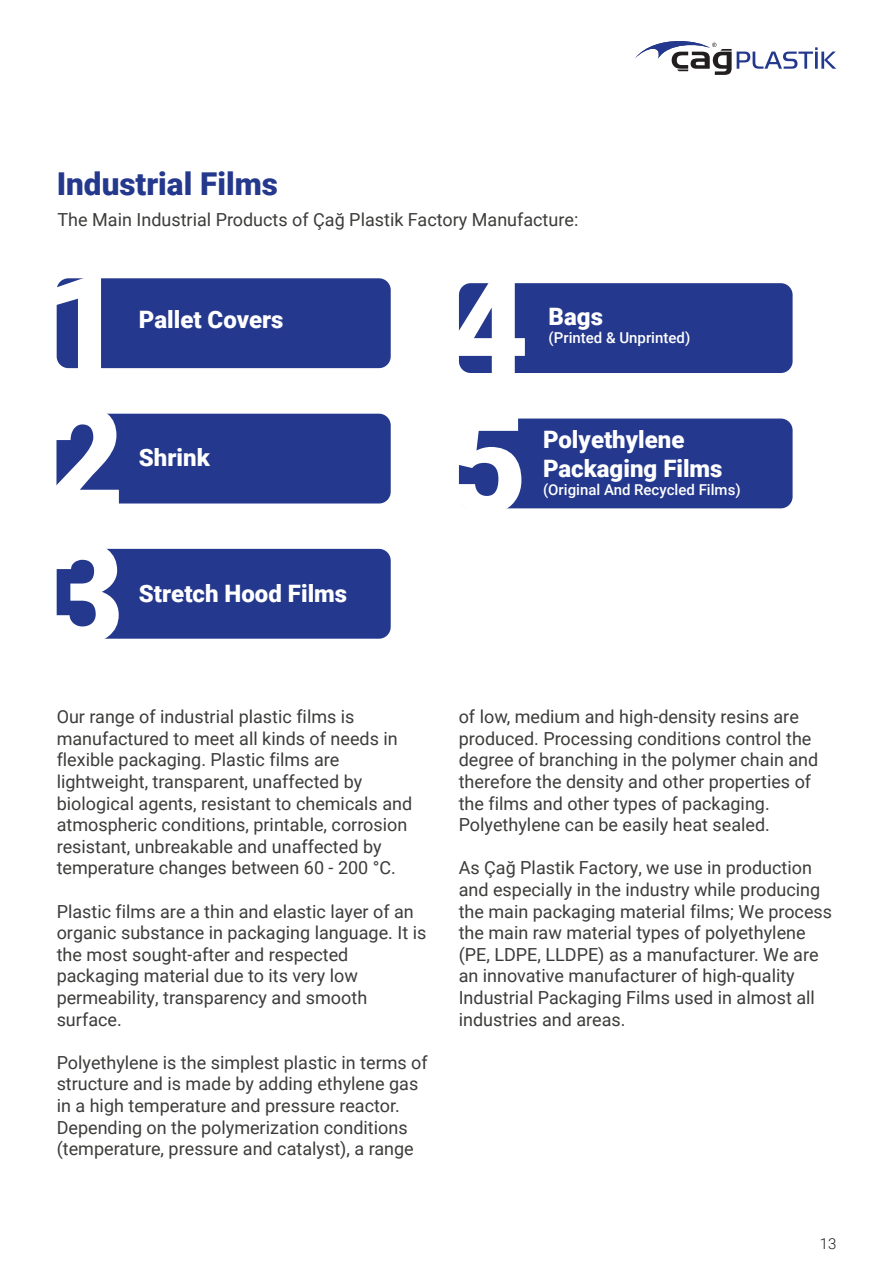
<style>
.page{position:relative;width:893px;height:1263px;background:#fff}
.page>*{position:absolute;margin:0;border:0;box-sizing:border-box;transform-origin:0 0}
.t1{font:900 139.8px "Roboto";color:#fff}
.t2{font:900 31.5px "Roboto";color:#24388d}
.t3{font:900 24px/28.8px "Roboto";color:#fff}
.t4{font:18px/21.6px "Roboto";color:#3c3c3b}
.t5{font:500 15px "Roboto";color:#fff}
.t6{font:300 15px "Roboto";color:#1d1d1b}
</style>
<div class="page">
<svg style="left:635px;top:41px;width:201px;height:34px"></svg>
<div style="left:57px;top:278px;width:334px;height:90px;background:#24388d;border-radius:12px"></div>
<div style="left:56px;top:414px;width:335px;height:89px;background:#24388d;border-radius:12px"></div>
<div style="left:57px;top:549px;width:334px;height:90px;background:#24388d;border-radius:12px"></div>
<div style="left:459px;top:283px;width:334px;height:90px;background:#24388d;border-radius:12px"></div>
<div style="left:459px;top:418px;width:334px;height:90px;background:#24388d;border-radius:12px"></div>
<h2 class="t2" style="left:57px;top:162px;width:223px">Industrial Films</h2>
<p class="t4" style="left:58px;top:208px;width:522px">The Main Industrial Products of Çağ Plastik Factory Manufacture:</p>
<h1 class="t1" style="left:44px;top:224px;width:82px">1</h1>
<h1 class="t1" style="left:43px;top:360px;width:82px">2</h1>
<h1 class="t1" style="left:43px;top:495px;width:82px">3</h1>
<h3 class="t3" style="left:139px;top:305px;width:146px">Pallet Covers</h3>
<h3 class="t3" style="left:139px;top:442px;width:72px">Shrink</h3>
<h3 class="t3" style="left:139px;top:578px;width:210px">Stretch Hood Films</h3>
<h1 class="t1" style="left:448px;top:229px;width:82px">4</h1>
<h1 class="t1" style="left:446px;top:365px;width:82px">5</h1>
<h3 class="t3" style="left:549px;top:301px;width:56px">Bags</h3>
<p class="t5" style="left:549px;top:327px;width:143px">(Printed &amp; Unprinted)</p>
<h3 class="t3" style="left:543px;top:424px;width:181px">Polyethylene<br>Packaging Films</h3>
<p class="t5" style="left:543px;top:479px;width:199px">(Original And Recycled Films)</p>
<p class="t4" style="left:57px;top:705px;width:357px">Our range of industrial plastic films is manufactured to meet all kinds of needs in flexible packaging. Plastic films are lightweight, transparent, unaffected by biological agents, resistant to chemicals and atmospheric conditions, printable, corrosion resistant, unbreakable and unaffected by temperature changes between 60 - 200 °C.</p>
<p class="t4" style="left:57px;top:900px;width:371px">Plastic films are a thin and elastic layer of an organic substance in packaging language. It is the most sought-after and respected packaging material due to its very low permeability, transparency and smooth surface.</p>
<p class="t4" style="left:57px;top:1051px;width:373px">Polyethylene is the simplest plastic in terms of structure and is made by adding ethylene gas in a high temperature and pressure reactor.<br>Depending on the polymerization conditions (temperature, pressure and catalyst), a range</p>
<p class="t4" style="left:459px;top:705px;width:361px">of low, medium and high-density resins are produced. Processing conditions control the degree of branching in the polymer chain and therefore the density and other properties of the films and other types of packaging.<br>Polyethylene can be easily heat sealed.</p>
<p class="t4" style="left:459px;top:856px;width:375px">As Çağ Plastik Factory, we use in production and especially in the industry while producing the main packaging material films; We process the main raw material types of polyethylene (PE, LDPE, LLDPE) as a manufacturer. We are an innovative manufacturer of high-quality Industrial Packaging Films used in almost all industries and areas.</p>
<p class="t6" style="left:820px;top:1233px;width:18px">13</p>
</div>
